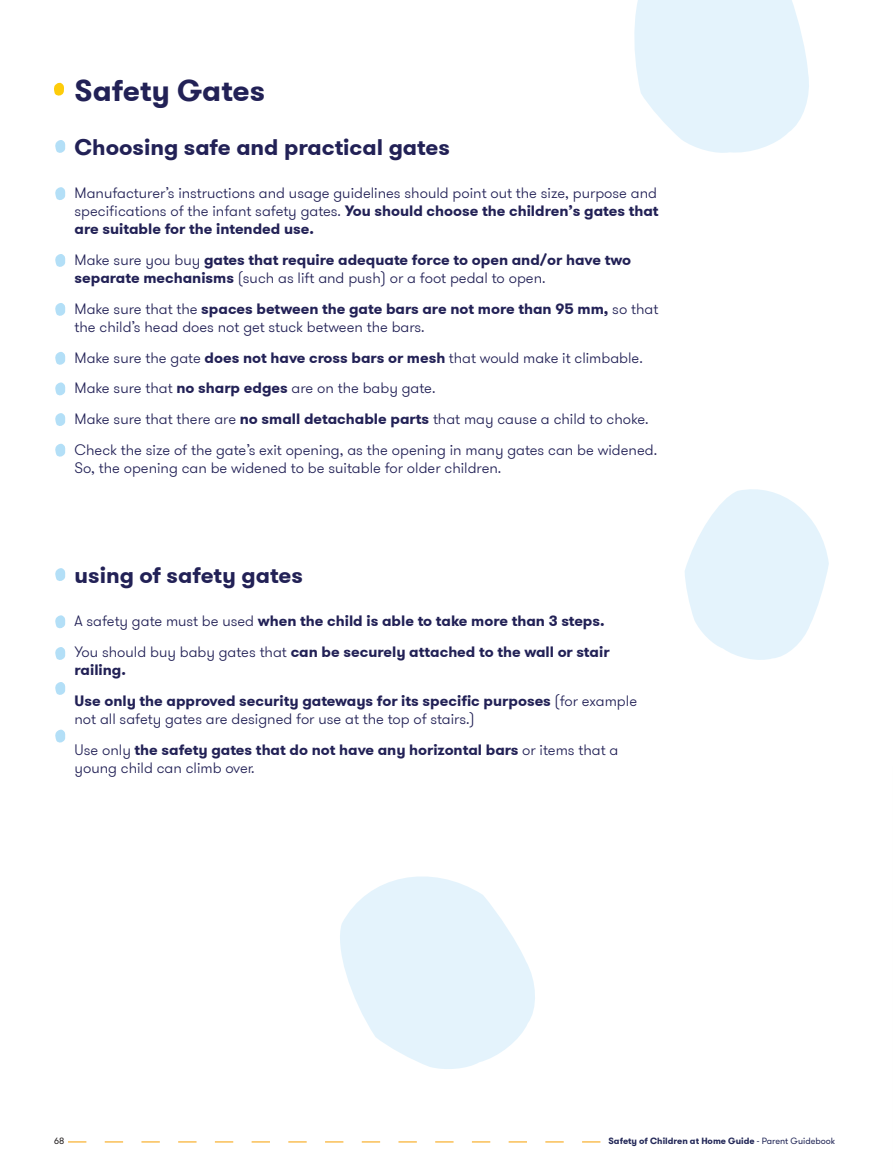
<style>
.page{position:relative;width:893px;height:1170px;background:#fff}
.page>*{position:absolute;margin:0;border:0;box-sizing:border-box;transform-origin:0 0}
.t1{font:700 30px "GT Walsheim Pro";color:#222156}
.t2{font:700 22.5px "GT Walsheim Pro";color:#222156}
.t3{font:300 15px/30.8px "GT Walsheim Pro";color:#222156}
.t4{font:700 15px/30.8px "GT Walsheim Pro";color:#222156}
.t5{font:700 9px "GT Walsheim Pro";color:#222757}
.t6{font:9px "GT Walsheim Pro";color:#231f20}
.s1{font-weight:700}
.s2{font-weight:300}
.s3{font-weight:400}
</style>
<div class="page">
<svg style="left:68px;top:1141px;width:532px;height:1px"></svg>
<svg style="left:54px;top:83px;width:10px;height:13px"></svg>
<svg style="left:55px;top:140px;width:10px;height:13px"></svg>
<svg style="left:55px;top:187px;width:10px;height:13px"></svg>
<svg style="left:55px;top:254px;width:10px;height:13px"></svg>
<svg style="left:55px;top:303px;width:10px;height:13px"></svg>
<svg style="left:55px;top:352px;width:10px;height:13px"></svg>
<svg style="left:55px;top:382px;width:10px;height:14px"></svg>
<svg style="left:55px;top:413px;width:10px;height:13px"></svg>
<svg style="left:55px;top:443px;width:10px;height:14px"></svg>
<svg style="left:55px;top:568px;width:10px;height:13px"></svg>
<svg style="left:55px;top:615px;width:10px;height:14px"></svg>
<svg style="left:55px;top:647px;width:10px;height:13px"></svg>
<svg style="left:55px;top:682px;width:10px;height:13px"></svg>
<svg style="left:55px;top:729px;width:10px;height:14px"></svg>
<svg style="left:634px;top:0;width:175px;height:153px;background:#e7f4fc"></svg>
<svg style="left:340px;top:876px;width:195px;height:193px;fill:#e4f3fc"></svg>
<svg style="left:685px;top:489px;width:144px;height:171px"></svg>
<h1 class="t1" style="left:75px;top:72px;width:192px">Safety Gates</h1>
<h2 class="t2" style="left:75px;top:133px;width:377px">Choosing safe and practical gates</h2>
<p class="t3" style="left:75px;top:184px;width:586px;line-height:18px;text-align:justify">Manufacturer’s instructions and usage guidelines should point out the size, purpose and specifications of the infant safety gates. <span class="s1">You should choose the children’s gates that are suitable for the intended use.</span></p>
<p class="t4" style="left:75px;top:250px;width:558px;line-height:18px"><span class="s2">Make sure you buy</span> gates that require adequate force to open and/or have two separate mechanisms <span class="s2">(such as lift and push) or a foot pedal to open.</span></p>
<p class="t3" style="left:75px;top:300px;width:585px;line-height:18px">Make sure that the <span class="s1">spaces between the gate bars are not more than 95 mm,</span> so that the child’s head does not get stuck between the bars.</p>
<p class="t3" style="left:75px;top:342px;width:584px">Make sure the gate <span class="s1">does not have cross bars or mesh</span> that would make it climbable.<br>Make sure that <span class="s1">no sharp edges</span> are on the baby gate.<br>Make sure that there are <span class="s1">no small detachable parts</span> that may cause a child to choke.<br>Check the size of the gate’s exit opening, as the opening in many gates can be widened.</p>
<p class="t3" style="left:75px;top:452px;width:428px">So, the opening can be widened to be suitable for older children.</p>
<h2 class="t2" style="left:75px;top:561px;width:230px">using of safety gates</h2>
<p class="t4" style="left:75px;top:605px;width:537px"><span class="s2">A safety gate must be used</span> when the child is able to take more than 3 steps.<br><span class="s2">You should buy baby gates that</span> can be securely attached to the wall or stair</p>
<p class="t4" style="left:75px;top:654px;width:564px">railing.<br>Use only the approved security gateways for its specific purposes <span class="s2">(for example</span></p>
<p class="t3" style="left:75px;top:703px;width:545px">not all safety gates are designed for use at the top of stairs.)<br>Use only <span class="s1">the safety gates that do not have any horizontal bars</span> or items that a</p>
<p class="t3" style="left:75px;top:752px;width:182px">young child can climb over.</p>
<p class="t6" style="left:54px;top:1134px;width:12px">68</p>
<p class="t5" style="left:608px;top:1135px;width:228px">Safety of Children at Home Guide <span class="s3">- Parent Guidebook</span></p>
</div>
